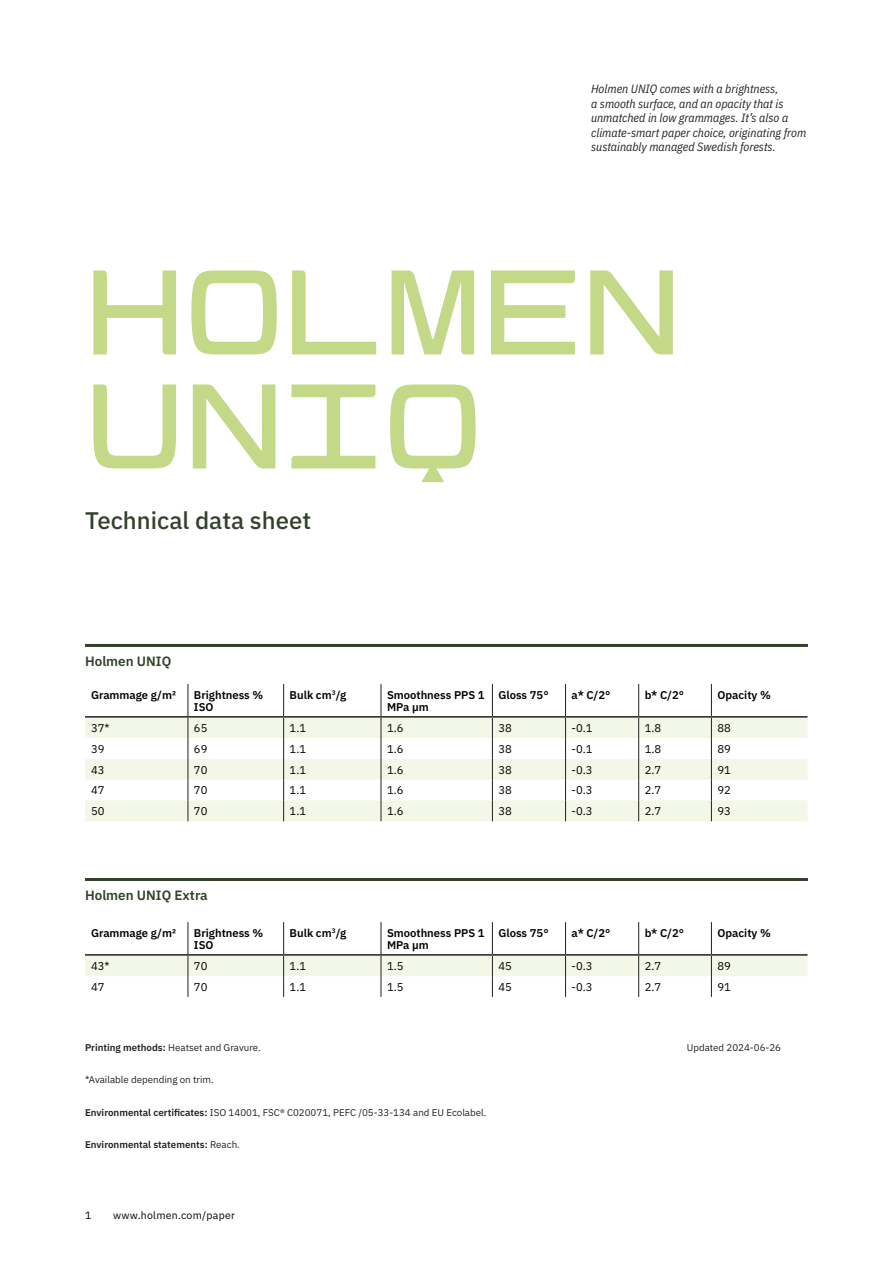
<style>
.page{position:relative;width:893px;height:1263px;background:#fff}
.page>*{position:absolute;margin:0;border:0;box-sizing:border-box;transform-origin:0 0}
._2019_H1{font:120px/114px "Holmen Tree";color:#c4d987}
._2019_Ingress{font:500 24px "IBM Plex Sans";color:#32412a}
._2019_Graf_H2{font:600 13.5px "IBM Plex Sans";color:#32412a}
.t1{font:italic 12px/14.4px "IBM Plex Sans Cond";color:#231f20}
._2019_Tabell_Copy{font:600 11.25px/12px "IBM Plex Sans";color:#000001}
._2019_Tabell_Copy-2{font:11.25px "IBM Plex Sans";color:#000001}
.t2{font:10.5px "IBM Plex Sans";letter-spacing:.025em;color:#000001}
._2020_Note_Copy{font:9.75px "IBM Plex Sans";color:#231f20}
._2020_Note_Copy-2{font:600 9.75px "IBM Plex Sans";color:#231f20}
._2020_Table_Copy{font:9.75px "IBM Plex Sans";color:#231f20}
.s1{font-weight:600}
.s2{font-weight:400}
</style>
<div class="page">
<hr style="left:85px;top:644px;width:723px;height:3px;background:#32412a">
<svg style="left:85px;top:718px;width:722px;height:103px;fill:#f3f7e7"></svg>
<hr style="left:188px;top:684px;width:1px;height:32px;background:#231f20">
<hr style="left:283px;top:684px;width:1px;height:32px;background:#231f20">
<hr style="left:381px;top:684px;width:1px;height:32px;background:#231f20">
<hr style="left:492px;top:684px;width:1px;height:32px;background:#231f20">
<hr style="left:565px;top:684px;width:1px;height:32px;background:#231f20">
<hr style="left:638px;top:684px;width:1px;height:32px;background:#231f20">
<hr style="left:711px;top:684px;width:1px;height:32px;background:#231f20">
<svg style="left:188px;top:718px;width:1px;height:103px"></svg>
<svg style="left:283px;top:718px;width:1px;height:103px"></svg>
<svg style="left:381px;top:718px;width:1px;height:103px"></svg>
<svg style="left:492px;top:718px;width:1px;height:103px"></svg>
<svg style="left:565px;top:718px;width:1px;height:103px"></svg>
<svg style="left:638px;top:718px;width:1px;height:103px"></svg>
<svg style="left:711px;top:718px;width:1px;height:103px"></svg>
<hr style="left:85px;top:716px;width:103px;height:2px;background:#231f20">
<hr style="left:188px;top:716px;width:96px;height:2px;background:#231f20">
<hr style="left:284px;top:716px;width:97px;height:2px;background:#231f20">
<hr style="left:381px;top:716px;width:111px;height:2px;background:#231f20">
<hr style="left:492px;top:716px;width:74px;height:2px;background:#231f20">
<hr style="left:566px;top:716px;width:73px;height:2px;background:#231f20">
<hr style="left:639px;top:716px;width:72px;height:2px;background:#231f20">
<hr style="left:711px;top:716px;width:96px;height:2px;background:#231f20">
<hr style="left:85px;top:878px;width:723px;height:3px;background:#32412a">
<hr style="left:188px;top:922px;width:1px;height:32px;background:#231f20">
<hr style="left:283px;top:922px;width:1px;height:32px;background:#231f20">
<hr style="left:381px;top:922px;width:1px;height:32px;background:#231f20">
<hr style="left:492px;top:922px;width:1px;height:32px;background:#231f20">
<hr style="left:565px;top:922px;width:1px;height:32px;background:#231f20">
<hr style="left:638px;top:922px;width:1px;height:32px;background:#231f20">
<hr style="left:711px;top:922px;width:1px;height:32px;background:#231f20">
<svg style="left:85px;top:956px;width:722px;height:41px"></svg>
<hr style="left:85px;top:954px;width:103px;height:2px;background:#231f20">
<hr style="left:188px;top:954px;width:96px;height:2px;background:#231f20">
<hr style="left:284px;top:954px;width:97px;height:2px;background:#231f20">
<hr style="left:381px;top:954px;width:111px;height:2px;background:#231f20">
<hr style="left:492px;top:954px;width:74px;height:2px;background:#231f20">
<hr style="left:566px;top:954px;width:73px;height:2px;background:#231f20">
<hr style="left:639px;top:954px;width:72px;height:2px;background:#231f20">
<hr style="left:711px;top:954px;width:96px;height:2px;background:#231f20">
<p class="t1" style="left:591px;top:81px;width:217px">Holmen UNIQ comes with a brightness,<br>a smooth surface, and an opacity that is unmatched in low grammages. It’s also a climate-smart paper choice, originating from sustainably managed Swedish forests.</p>
<p class="_2019_H1" style="left:85px;top:256px;width:598px">HOLMEN<br>UNIQ</p>
<p class="_2019_Ingress" style="left:85px;top:501px;width:228px">Technical data sheet</p>
<p class="_2019_Graf_H2" style="left:85px;top:651px;width:88px">Holmen UNIQ</p>
<p class="_2019_Tabell_Copy" style="left:91px;top:688px;width:86px">Grammage g/m²</p>
<p class="_2019_Tabell_Copy" style="left:194px;top:688px;width:71px">Brightness %<br>ISO</p>
<p class="_2019_Tabell_Copy" style="left:290px;top:688px;width:58px">Bulk cm<sup>3</sup>/g</p>
<p class="_2019_Tabell_Copy" style="left:387px;top:688px;width:99px">Smoothness PPS 1<br>MPa µm</p>
<p class="_2019_Tabell_Copy" style="left:498px;top:688px;width:52px">Gloss 75°</p>
<p class="_2019_Tabell_Copy" style="left:572px;top:688px;width:41px">a* C/2°</p>
<p class="_2019_Tabell_Copy" style="left:645px;top:688px;width:41px">b* C/2°</p>
<p class="_2019_Tabell_Copy" style="left:717px;top:688px;width:55px">Opacity %</p>
<p class="_2019_Tabell_Copy-2" style="left:91px;top:719px;width:20px">37*</p>
<p class="_2019_Tabell_Copy-2" style="left:194px;top:719px;width:15px">65</p>
<p class="_2019_Tabell_Copy-2" style="left:290px;top:719px;width:18px">1.1</p>
<p class="_2019_Tabell_Copy-2" style="left:387px;top:719px;width:18px">1.6</p>
<p class="_2019_Tabell_Copy-2" style="left:498px;top:719px;width:15px">38</p>
<p class="_2019_Tabell_Copy-2" style="left:572px;top:719px;width:23px">-0.1</p>
<p class="_2019_Tabell_Copy-2" style="left:645px;top:719px;width:18px">1.8</p>
<p class="_2019_Tabell_Copy-2" style="left:717px;top:719px;width:15px">88</p>
<p class="_2019_Tabell_Copy-2" style="left:91px;top:740px;width:15px">39</p>
<p class="_2019_Tabell_Copy-2" style="left:194px;top:740px;width:15px">69</p>
<p class="_2019_Tabell_Copy-2" style="left:290px;top:740px;width:18px">1.1</p>
<p class="_2019_Tabell_Copy-2" style="left:387px;top:740px;width:18px">1.6</p>
<p class="_2019_Tabell_Copy-2" style="left:498px;top:740px;width:15px">38</p>
<p class="_2019_Tabell_Copy-2" style="left:572px;top:740px;width:23px">-0.1</p>
<p class="_2019_Tabell_Copy-2" style="left:645px;top:740px;width:18px">1.8</p>
<p class="_2019_Tabell_Copy-2" style="left:717px;top:740px;width:15px">89</p>
<p class="_2019_Tabell_Copy-2" style="left:91px;top:761px;width:15px">43</p>
<p class="_2019_Tabell_Copy-2" style="left:194px;top:761px;width:15px">70</p>
<p class="_2019_Tabell_Copy-2" style="left:290px;top:761px;width:18px">1.1</p>
<p class="_2019_Tabell_Copy-2" style="left:387px;top:761px;width:18px">1.6</p>
<p class="_2019_Tabell_Copy-2" style="left:498px;top:761px;width:15px">38</p>
<p class="_2019_Tabell_Copy-2" style="left:572px;top:761px;width:23px">-0.3</p>
<p class="_2019_Tabell_Copy-2" style="left:645px;top:761px;width:18px">2.7</p>
<p class="_2019_Tabell_Copy-2" style="left:717px;top:761px;width:15px">91</p>
<p class="_2019_Tabell_Copy-2" style="left:91px;top:782px;width:15px">47</p>
<p class="_2019_Tabell_Copy-2" style="left:194px;top:782px;width:15px">70</p>
<p class="_2019_Tabell_Copy-2" style="left:290px;top:782px;width:18px">1.1</p>
<p class="_2019_Tabell_Copy-2" style="left:387px;top:782px;width:18px">1.6</p>
<p class="_2019_Tabell_Copy-2" style="left:498px;top:782px;width:15px">38</p>
<p class="_2019_Tabell_Copy-2" style="left:572px;top:782px;width:23px">-0.3</p>
<p class="_2019_Tabell_Copy-2" style="left:645px;top:782px;width:18px">2.7</p>
<p class="_2019_Tabell_Copy-2" style="left:717px;top:782px;width:15px">92</p>
<p class="_2019_Tabell_Copy-2" style="left:91px;top:803px;width:15px">50</p>
<p class="_2019_Tabell_Copy-2" style="left:194px;top:803px;width:15px">70</p>
<p class="_2019_Tabell_Copy-2" style="left:290px;top:803px;width:18px">1.1</p>
<p class="_2019_Tabell_Copy-2" style="left:387px;top:803px;width:18px">1.6</p>
<p class="_2019_Tabell_Copy-2" style="left:498px;top:803px;width:15px">38</p>
<p class="_2019_Tabell_Copy-2" style="left:572px;top:803px;width:23px">-0.3</p>
<p class="_2019_Tabell_Copy-2" style="left:645px;top:803px;width:18px">2.7</p>
<p class="_2019_Tabell_Copy-2" style="left:717px;top:803px;width:15px">93</p>
<p class="_2019_Graf_H2" style="left:85px;top:885px;width:124px">Holmen UNIQ Extra</p>
<p class="_2019_Tabell_Copy" style="left:91px;top:926px;width:86px">Grammage g/m²</p>
<p class="_2019_Tabell_Copy" style="left:194px;top:926px;width:71px">Brightness %<br>ISO</p>
<p class="_2019_Tabell_Copy" style="left:290px;top:926px;width:58px">Bulk cm<sup>3</sup>/g</p>
<p class="_2019_Tabell_Copy" style="left:387px;top:926px;width:99px">Smoothness PPS 1<br>MPa µm</p>
<p class="_2019_Tabell_Copy" style="left:498px;top:926px;width:52px">Gloss 75°</p>
<p class="_2019_Tabell_Copy" style="left:572px;top:926px;width:41px">a* C/2°</p>
<p class="_2019_Tabell_Copy" style="left:645px;top:926px;width:41px">b* C/2°</p>
<p class="_2019_Tabell_Copy" style="left:717px;top:926px;width:55px">Opacity %</p>
<p class="_2019_Tabell_Copy-2" style="left:91px;top:957px;width:20px">43*</p>
<p class="_2019_Tabell_Copy-2" style="left:194px;top:957px;width:15px">70</p>
<p class="_2019_Tabell_Copy-2" style="left:290px;top:957px;width:18px">1.1</p>
<p class="_2019_Tabell_Copy-2" style="left:387px;top:957px;width:18px">1.5</p>
<p class="_2019_Tabell_Copy-2" style="left:498px;top:957px;width:15px">45</p>
<p class="_2019_Tabell_Copy-2" style="left:572px;top:957px;width:23px">-0.3</p>
<p class="_2019_Tabell_Copy-2" style="left:645px;top:957px;width:18px">2.7</p>
<p class="_2019_Tabell_Copy-2" style="left:717px;top:957px;width:15px">89</p>
<p class="_2019_Tabell_Copy-2" style="left:91px;top:978px;width:15px">47</p>
<p class="_2019_Tabell_Copy-2" style="left:194px;top:978px;width:15px">70</p>
<p class="_2019_Tabell_Copy-2" style="left:290px;top:978px;width:18px">1.1</p>
<p class="_2019_Tabell_Copy-2" style="left:387px;top:978px;width:18px">1.5</p>
<p class="_2019_Tabell_Copy-2" style="left:498px;top:978px;width:15px">45</p>
<p class="_2019_Tabell_Copy-2" style="left:572px;top:978px;width:23px">-0.3</p>
<p class="_2019_Tabell_Copy-2" style="left:645px;top:978px;width:18px">2.7</p>
<p class="_2019_Tabell_Copy-2" style="left:717px;top:978px;width:15px">91</p>
<p class="_2020_Note_Copy" style="left:85px;top:1040px;width:177px"><span class="s1">Printing methods:</span> Heatset and Gravure.</p>
<p class="_2020_Note_Copy" style="left:85px;top:1072px;width:130px">*Available depending on trim.</p>
<p class="_2020_Note_Copy" style="left:85px;top:1105px;width:403px"><span class="s1">Environmental certificates:</span> ISO 14001, FSC® C020071, PEFC /05-33-134 and EU Ecolabel.</p>
<p class="_2020_Note_Copy-2" style="left:85px;top:1137px;width:156px">Environmental statements: <span class="s2">Reach.</span></p>
<p class="t2" style="left:85px;top:1207px;width:8px">1</p>
<p class="t2" style="left:113px;top:1207px;width:123px">www.holmen.com/paper</p>
<p class="_2020_Table_Copy" style="left:687px;top:1040px;width:96px">Updated 2024-06-26</p>
</div>
